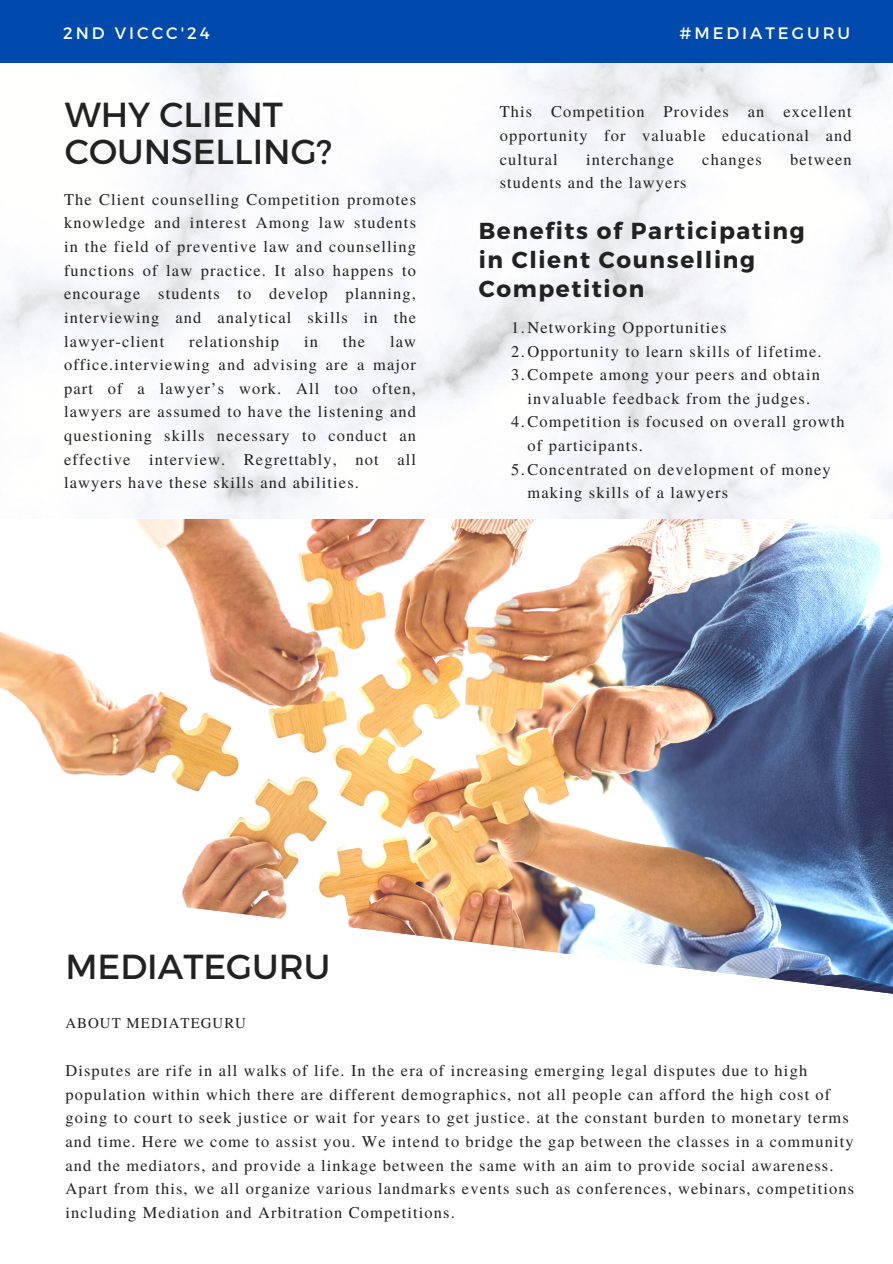
<style>
.page{position:relative;width:893px;height:1264px;background:#fff}
.page>*{position:absolute;margin:0;border:0;box-sizing:border-box;transform-origin:0 0}
.t1{font:34.65px/37px "Montserrat";color:#222}
.t2{font:700 23.1px/29.2px "Montserrat";letter-spacing:.07em;color:#222}
.t3{font:16.5px "Montserrat";letter-spacing:.18em;color:#fff}
.t4{font:16.35px/23.5px "Te X Gyre Termes";letter-spacing:.07em;color:#222}
.t5{font:14.85px "Te X Gyre Termes";letter-spacing:.07em;color:#222}
</style>
<div class="page">
<img style="left:0;top:519px;width:892px;height:355px">
<img style="left:182px;top:874px;width:710px;height:120px">
<div style="left:0;top:0;width:892px;height:63px;background:#004aad"></div>
<p class="t3" style="left:63px;top:23px;width:148px">2ND VICCC'24</p>
<p class="t3" style="left:679px;top:23px;width:172px">#MEDIATEGURU</p>
<p class="t1" style="left:65px;top:95px;width:269px">WHY CLIENT<br>COUNSELLING?</p>
<p class="t4" style="left:64px;top:187px;width:353px;text-align:justify">The Client counselling Competition promotes knowledge and interest Among law students in the field of preventive law and counselling functions of law practice. It also happens to encourage students to develop planning, interviewing and analytical skills in the lawyer-client</p>
<p class="t4" style="left:64px;top:328px;width:353px;text-align:justify;text-indent:326px">law office.interviewing and advising are a major part of a lawyer’s work. All too often, lawyers are assumed to have the listening and questioning skills necessary to conduct an effective interview. Regrettably, not all lawyers have these skills and abilities.</p>
<p class="t4" style="left:189px;top:328px;width:91px">relationship</p>
<p class="t4" style="left:304px;top:328px;width:15px">in</p>
<p class="t4" style="left:343px;top:328px;width:24px">the</p>
<p class="t4" style="left:499px;top:99px;width:353px;text-align:justify">This Competition Provides an excellent opportunity for valuable educational and cultural</p>
<p class="t4" style="left:586px;top:146px;width:89px">interchange</p>
<p class="t4" style="left:702px;top:146px;width:61px">changes</p>
<p class="t4" style="left:790px;top:146px;width:63px">between</p>
<p class="t4" style="left:499px;top:170px;width:188px">students and the lawyers</p>
<p class="t2" style="left:478px;top:215px;width:327px">Benefits of Participating in Client Counselling<br>Competition</p>
<p class="t4" style="left:511px;top:315px;width:216px">1.Networking Opportunities</p>
<p class="t4" style="left:511px;top:338px;width:312px">2.Opportunity to learn skills of lifetime.</p>
<p class="t4" style="left:511px;top:362px;width:310px;text-align:center">3.Compete among your peers and obtain invaluable feedback from the judges.</p>
<p class="t4" style="left:527px;top:409px;width:319px;text-indent:-16px">4.Competition is focused on overall growth of participants.</p>
<p class="t4" style="left:527px;top:456px;width:304px;text-indent:-16px">5.Concentrated on development of money making skills of a lawyers</p>
<p class="t1" style="left:65px;top:946px;width:266px">MEDIATEGURU</p>
<p class="t5" style="left:65px;top:1012px;width:182px">ABOUT MEDIATEGURU</p>
<p class="t4" style="left:65px;top:1057px;width:789px">Disputes are rife in all walks of life. In the era of increasing emerging legal disputes due to high population within which there are different demographics, not all people can afford the high cost of going to court to seek justice or wait for years to get justice. at the constant burden to monetary terms and time. Here we come to assist you. We intend to bridge the gap between the classes in a community and the mediators, and provide a linkage between the same with an aim to provide social awareness.</p>
<p class="t4" style="left:65px;top:1175px;width:790px">Apart from this, we all organize various landmarks events such as conferences, webinars, competitions including Mediation and Arbitration Competitions.</p>
</div>
